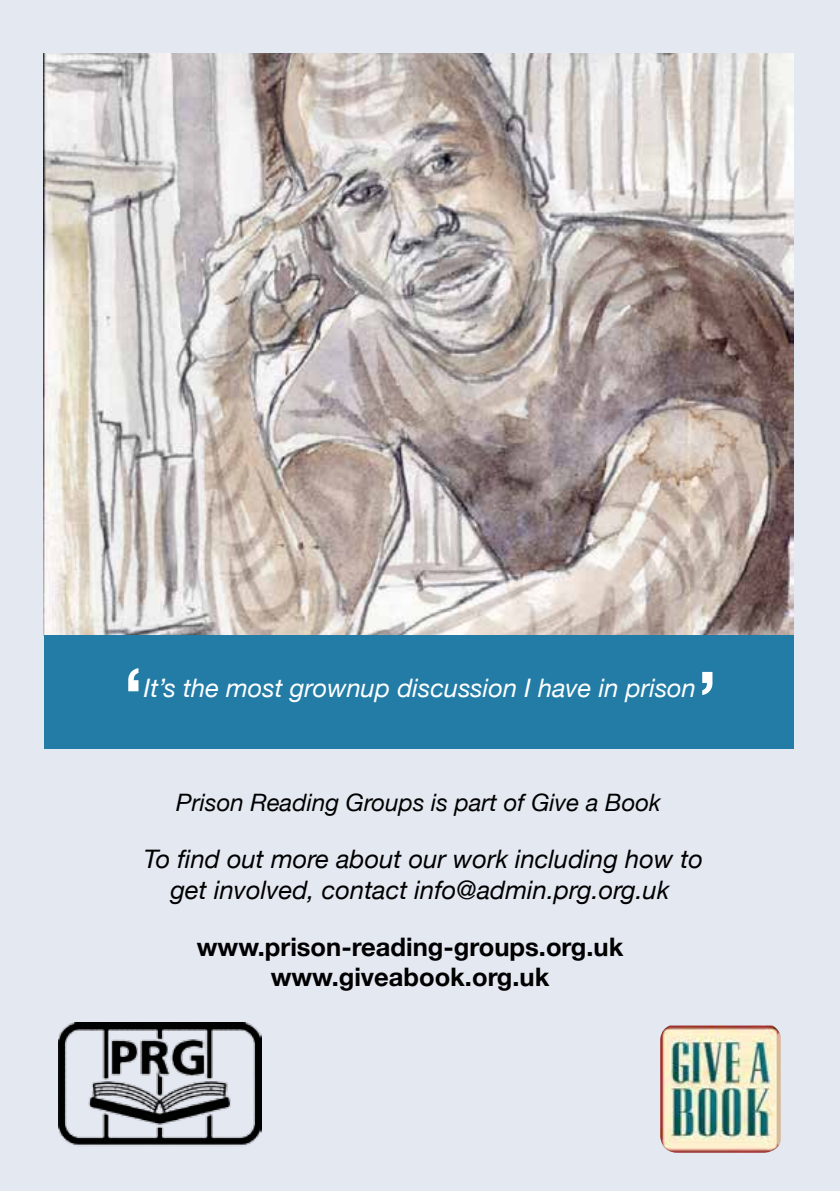
<style>
.page{position:relative;width:840px;height:1191px;background:#fff}
.page>*{position:absolute;margin:0;border:0;box-sizing:border-box;transform-origin:0 0}
.t1{font:700 72px "Helvetica Neue";color:#fff}
.t2{font:italic 25.6px/30.6px "Helvetica Neue";color:#000;text-align:center}
.t3{font:700 25.6px/30.6px "Helvetica Neue";color:#000;text-align:center}
.t4{font:italic 25.6px "Helvetica Neue";color:#fff}
.t5{font:italic 24px "Helvetica Neue";color:#000}
</style>
<div class="page">
<div style="left:0;top:0;width:839px;height:1191px;background:#e3e8f1"></div>
<img style="left:44px;top:54px;width:748px;height:581px">
<div style="left:44px;top:635px;width:748px;height:113px;background:#227ca6"></div>
<img style="left:59px;top:1022px;width:202px;height:125px">
<img style="left:660px;top:1025px;width:120px;height:127px">
<h1 class="t1" style="left:123px;top:637px;width:22px">‘</h1>
<h1 class="t1" style="left:697px;top:641px;width:22px">’</h1>
<p class="t4" style="left:144px;top:669px;width:553px">It’s the most grownup discussion I have in prison</p>
<p class="t5" style="left:176px;top:785px;width:486px">Prison Reading Groups is part of Give a Book</p>
<p class="t2" style="left:144px;top:845px;width:560px">To find out more about our work including how to get involved, contact info@admin.prg.org.uk</p>
<p class="t3" style="left:197px;top:932px;width:428px">www.prison-reading-groups.org.uk www.giveabook.org.uk</p>
</div>
